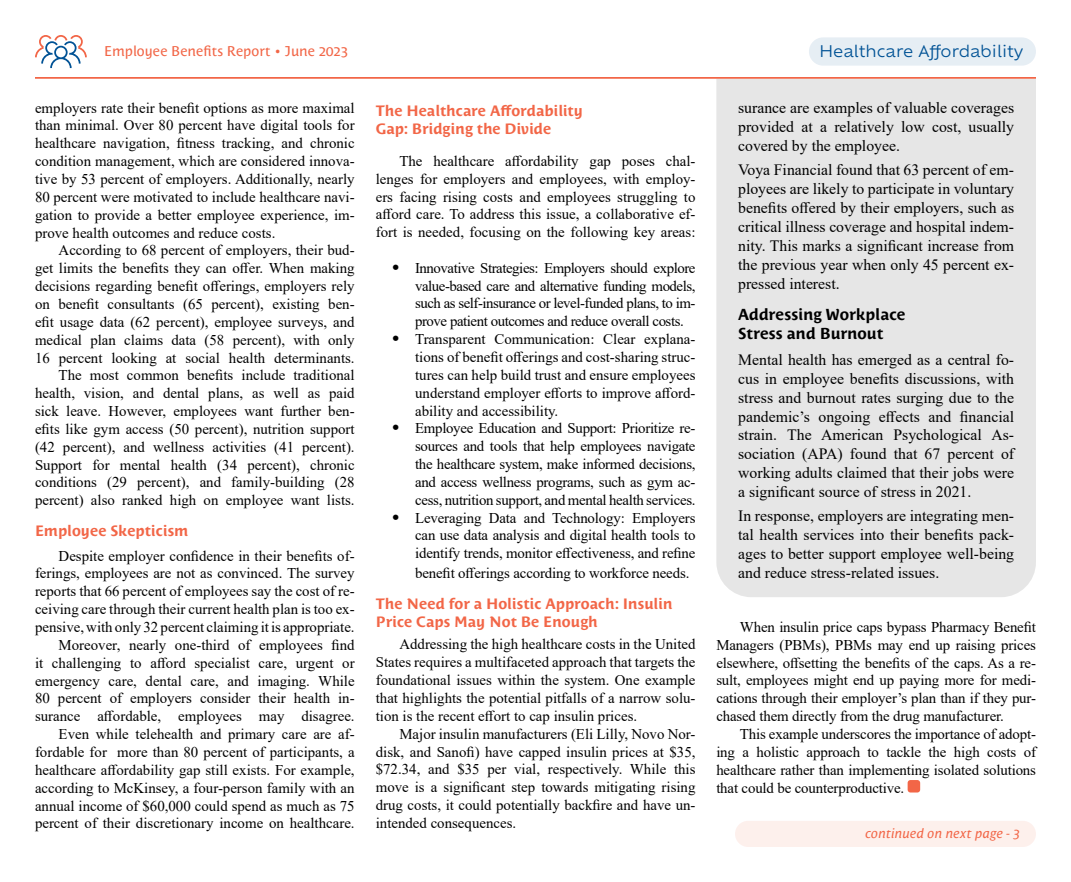
<style>
.page{position:relative;width:1071px;height:882px;background:#fff}
.page>*{position:absolute;margin:0;border:0;box-sizing:border-box;transform-origin:0 0}
.t1{font:15.75px/18.9px "Times New Roman";color:#000;text-align:justify}
.t2{font:700 15.75px/18.9px "Costa Std";color:#000}
.t3{font:15.75px "Ofelia Text";color:#005295}
.t4{font:14.88px/17.8px "Times New Roman";color:#000;text-align:justify}
.t5{font:700 14.88px/17.8px "Costa Std";color:#f26647}
.t6{font:14px "Costa Std";letter-spacing:.005em;color:#f26647}
.t7{font:italic 13.12px "Costa Std";letter-spacing:.01em;color:#f26647}
.s1{font-family:"Costa Std";font-weight:800;font-size:16.62px}
</style>
<div class="page">
<div style="left:716px;top:79px;width:320px;height:518px;background:#e6e6e6"></div>
<svg style="left:35px;top:35px;width:52px;height:33px"></svg>
<hr style="left:35px;top:77px;width:1001px;height:2px;background:#f26647">
<div style="left:908px;top:780px;width:12px;height:13px;background:#f26647;border-radius:3px"></div>
<div style="left:809px;top:37px;width:227px;height:29px;background:#e6eef4;border-radius:14px"></div>
<div style="left:735px;top:821px;width:301px;height:26px;background:#fdf0ec;border-radius:13px"></div>
<p class="t6" style="left:104px;top:43px;width:245px">Employee Benefits Report • June 2023</p>
<p class="t4" style="left:35px;top:98px;width:321px">employers rate their benefit options as more maximal than minimal. Over 80 percent have digital tools for healthcare navigation, fitness tracking, and chronic condition management, which are considered innova&shy;tive by 53 percent of employers. Additionally, nearly 80 percent were motivated to include healthcare navi&shy;gation to provide a better employee experience, im&shy;prove health outcomes and reduce costs.</p>
<p class="t4" style="left:35px;top:241px;width:321px;text-align:right">According to 68 percent of employers, their bud-<br>get limits the benefits they can offer. When making decisions regarding benefit offerings, employers rely on benefit consultants (65 percent), existing ben&shy;efit usage data (62 percent), employee surveys, and medical plan claims data (58 percent), with only 16 percent looking at social health determinants.<br>The most common benefits include traditional health, vision, and dental plans, as well as paid sick leave. However, employees want further ben&shy;efits like gym access (50 percent), nutrition support (42 percent), and wellness activities (41 percent).<br>Support for mental health (34 percent), chronic conditions (29 percent), and family-building (28 percent) also ranked high on employee want lists.</p>
<p class="t5" style="left:35px;top:522px;width:155px">Employee Skepticism</p>
<p class="t4" style="left:35px;top:546px;width:321px;text-align:right">Despite employer confidence in their benefits of&shy;ferings, employees are not as convinced. The survey reports that 66 percent of employees say the cost of re&shy;ceiving care through their current health plan is too ex&shy;pensive, with only 32 percent claiming it is appropriate.<br>Moreover, nearly one-third of employees find<br>it challenging to afford specialist care, urgent or emergency care, dental care, and imaging. While 80 percent of employers consider their health in&shy;surance affordable, employees may disagree.<br>Even while telehealth and primary care are af&shy;fordable for more than 80 percent of participants, a healthcare affordability gap still exists. For example, according to McKinsey, a four-person family with an annual income of $60,000 could spend as much as 75 percent of their discretionary income on healthcare.</p>
<p class="t5" style="left:376px;top:102px;width:209px">The Healthcare Affordability<br>Gap: Bridging the Divide</p>
<p class="t4" style="left:376px;top:151px;width:321px;text-indent:24px">The healthcare affordability gap poses chal&shy;lenges for employers and employees, with employ&shy;ers facing rising costs and employees struggling to afford care. To address this issue, a collaborative ef&shy;fort is needed, focusing on the following key areas:</p>
<p class="t4" style="left:415px;top:258px;width:282px;text-indent:-24px"><span class="s1">•</span> Innovative Strategies: Employers should explore value-based care and alternative funding models, such as self-insurance or level-funded plans, to im&shy;prove patient outcomes and reduce overall costs.</p>
<p class="t4" style="left:415px;top:330px;width:282px;text-indent:-24px"><span class="s1">•</span> Transparent Communication: Clear explana&shy;tions of benefit offerings and cost-sharing struc&shy;tures can help build trust and ensure employees understand employer efforts to improve afford&shy;ability and accessibility.</p>
<p class="t4" style="left:415px;top:419px;width:282px;text-indent:-24px"><span class="s1">•</span> Employee Education and Support: Prioritize re&shy;sources and tools that help employees navigate the healthcare system, make informed decisions, and access wellness programs, such as gym ac&shy;cess, nutrition support, and mental health services.</p>
<p class="t4" style="left:415px;top:508px;width:282px;text-indent:-24px"><span class="s1">•</span> Leveraging Data and Technology: Employers can use data analysis and digital health tools to identify trends, monitor effectiveness, and refine</p>
<p class="t4" style="left:415px;top:564px;width:276px">benefit offerings according to workforce needs.</p>
<p class="t5" style="left:376px;top:595px;width:298px">The Need for a Holistic Approach: Insulin<br>Price Caps May Not Be Enough</p>
<p class="t4" style="left:376px;top:635px;width:321px;text-indent:24px">Addressing the high healthcare costs in the United States requires a multifaceted approach that targets the foundational issues within the system. One example that highlights the potential pitfalls of a narrow solu&shy;tion is the recent effort to cap insulin prices.</p>
<p class="t4" style="left:376px;top:724px;width:321px;text-indent:24px">Major insulin manufacturers (Eli Lilly, Novo Nor&shy;disk, and Sanofi) have capped insulin prices at $35, $72.34, and $35 per vial, respectively. While this move is a significant step towards mitigating rising drug costs, it could potentially backfire and have un&shy;intended consequences.</p>
<p class="t3" style="left:819px;top:40px;width:205px">Healthcare Affordability</p>
<p class="t1" style="left:738px;top:98px;width:277px">surance are examples of valuable coverages provided at a relatively low cost, usually covered by the employee.</p>
<p class="t1" style="left:738px;top:160px;width:277px">Voya Financial found that 63 percent of em&shy;ployees are likely to participate in voluntary benefits offered by their employers, such as critical illness coverage and hospital indem&shy;nity. This marks a significant increase from the previous year when only 45 percent ex&shy;pressed interest.</p>
<p class="t2" style="left:738px;top:305px;width:169px">Addressing Workplace<br>Stress and Burnout</p>
<p class="t1" style="left:738px;top:350px;width:277px">Mental health has emerged as a central fo&shy;cus in employee benefits discussions, with stress and burnout rates surging due to the pandemic’s ongoing effects and financial strain. The American Psychological As&shy;sociation (APA) found that 67 percent of working adults claimed that their jobs were a significant source of stress in 2021.</p>
<p class="t1" style="left:738px;top:506px;width:277px">In response, employers are integrating men&shy;tal health services into their benefits pack&shy;ages to better support employee well-being and reduce stress-related issues.</p>
<p class="t4" style="left:716px;top:617px;width:321px;text-indent:24px">When insulin price caps bypass Pharmacy Benefit Managers (PBMs), PBMs may end up raising prices elsewhere, offsetting the benefits of the caps. As a re&shy;sult, employees might end up paying more for medi&shy;cations through their employer’s plan than if they pur&shy;chased them directly from the drug manufacturer.</p>
<p class="t4" style="left:716px;top:725px;width:321px;text-indent:24px">This example underscores the importance of adopt&shy;ing a holistic approach to tackle the high costs of healthcare rather than implementing isolated solutions that could be counterproductive.</p>
<p class="t7" style="left:865px;top:826px;width:156px">continued on next page - 3</p>
</div>
